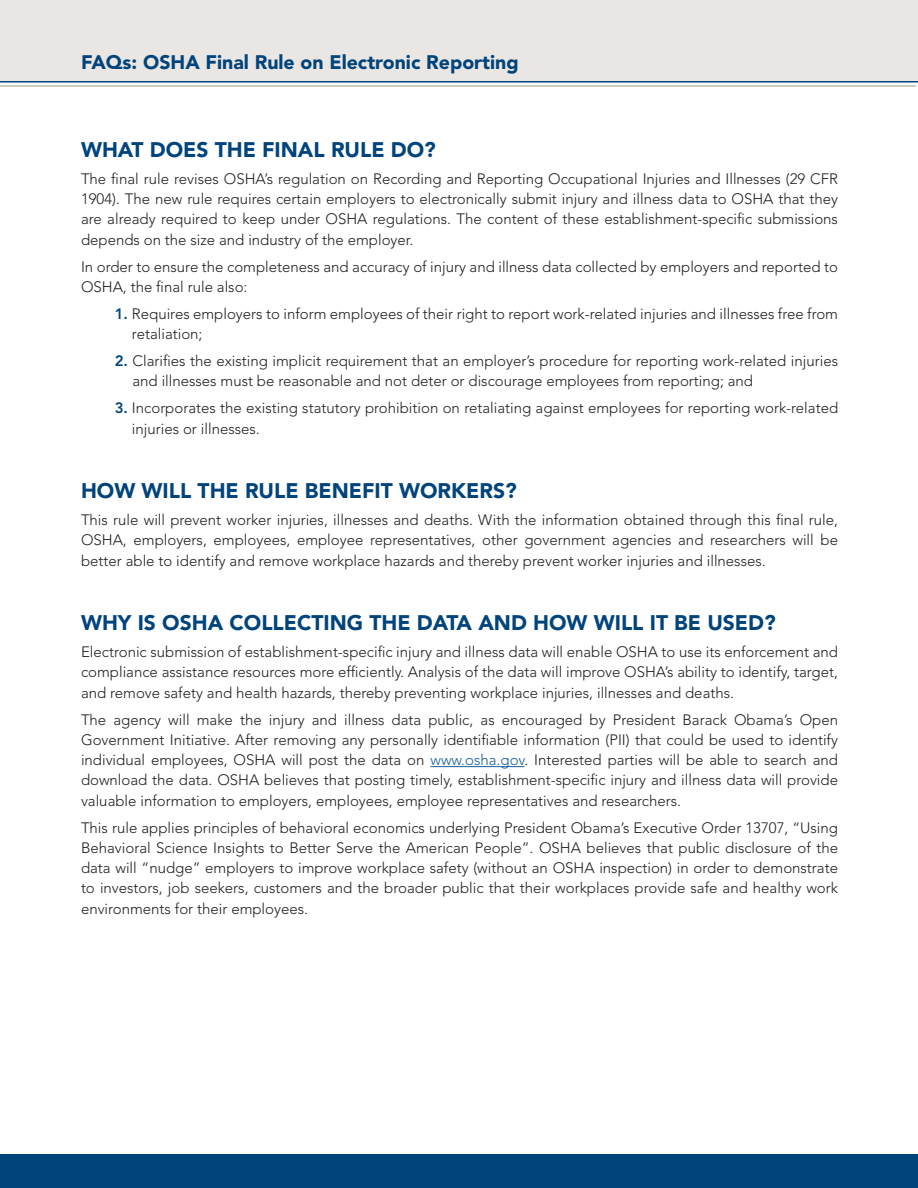
<style>
.page{position:relative;width:918px;height:1188px;background:#fff}
.page>*{position:absolute;margin:0;border:0;box-sizing:border-box;transform-origin:0 0}
.t1{font:900 21px "Avenir LT Std";color:#00447b}
.t2{font:900 19.5px "Avenir LT Std";color:#00447b}
.t3{font:300 15px/20.2px "Avenir LT Std";color:#231f20;text-align:justify}
.s1{font-weight:800;color:#00447b}
.s2{color:#175d9e}
</style>
<div class="page">
<div style="left:0;top:0;width:918px;height:82px;background:#eae6e3"></div>
<hr style="left:0;top:86px;width:916px;height:1px;background:#a19689">
<hr style="left:0;top:81px;width:918px;height:1px;background:#00447b">
<hr style="left:430px;top:766px;width:94px;height:1px;background:#175d9e">
<div style="left:0;top:1154px;width:918px;height:34px;background:#00447b"></div>
<p class="t2" style="left:81px;top:50px;width:439px">FAQs: OSHA Final Rule on Electronic Reporting</p>
<p class="t1" style="left:81px;top:137px;width:357px">WHAT DOES THE FINAL RULE DO?</p>
<p class="t3" style="left:81px;top:169px;width:759px">The final rule revises OSHA’s regulation on Recording and Reporting Occupational Injuries and Illnesses (29 CFR 1904). The new rule requires certain employers to electronically submit injury and illness data to OSHA that they are already required to keep under OSHA regulations. The content of these establishment-specific submissions depends on the size and industry of the employer.</p>
<p class="t3" style="left:81px;top:256px;width:758px">In order to ensure the completeness and accuracy of injury and illness data collected by employers and reported to<br>OSHA, the final rule also:</p>
<p class="t3" style="left:132px;top:304px;width:708px;text-indent:-17px"><span class="s1">1.</span> Requires employers to inform employees of their right to report work-related injuries and illnesses free from retaliation;</p>
<p class="t3" style="left:133px;top:351px;width:707px;text-indent:-18px"><span class="s1">2.</span> Clarifies the existing implicit requirement that an employer’s procedure for reporting work-related injuries and illnesses must be reasonable and not deter or discourage employees from reporting; and</p>
<p class="t3" style="left:132px;top:398px;width:708px;text-indent:-17px"><span class="s1">3.</span> Incorporates the existing statutory prohibition on retaliating against employees for reporting work-related injuries or illnesses.</p>
<p class="t1" style="left:81px;top:478px;width:437px">HOW WILL THE RULE BENEFIT WORKERS?</p>
<p class="t3" style="left:81px;top:510px;width:759px">This rule will prevent worker injuries, illnesses and deaths. With the information obtained through this final rule, OSHA, employers, employees, employee representatives, other government agencies and researchers will be better able to identify and remove workplace hazards and thereby prevent worker injuries and illnesses.</p>
<p class="t1" style="left:81px;top:610px;width:696px">WHY IS OSHA COLLECTING THE DATA AND HOW WILL IT BE USED?</p>
<p class="t3" style="left:81px;top:642px;width:759px">Electronic submission of establishment-specific injury and illness data will enable OSHA to use its enforcement and compliance assistance resources more efficiently. Analysis of the data will improve OSHA’s ability to identify, target, and remove safety and health hazards, thereby preventing workplace injuries, illnesses and deaths.</p>
<p class="t3" style="left:81px;top:709px;width:759px">The agency will make the injury and illness data public, as encouraged by President Barack Obama’s Open Government Initiative. After removing any personally identifiable information (PII) that could be used to identify individual employees, OSHA will post the data on <span class="s2">www.osha.gov</span>. Interested parties will be able to search and download the data. OSHA believes that posting timely, establishment-specific injury and illness data will provide valuable information to employers, employees, employee representatives and researchers.</p>
<p class="t3" style="left:81px;top:817px;width:759px">This rule applies principles of behavioral economics underlying President Obama’s Executive Order 13707, “Using Behavioral Science Insights to Better Serve the American People”. OSHA believes that public disclosure of the data will “nudge” employers to improve workplace safety (without an OSHA inspection) in order to demonstrate to investors, job seekers, customers and the broader public that their workplaces provide safe and healthy work environments for their employees.</p>
</div>
